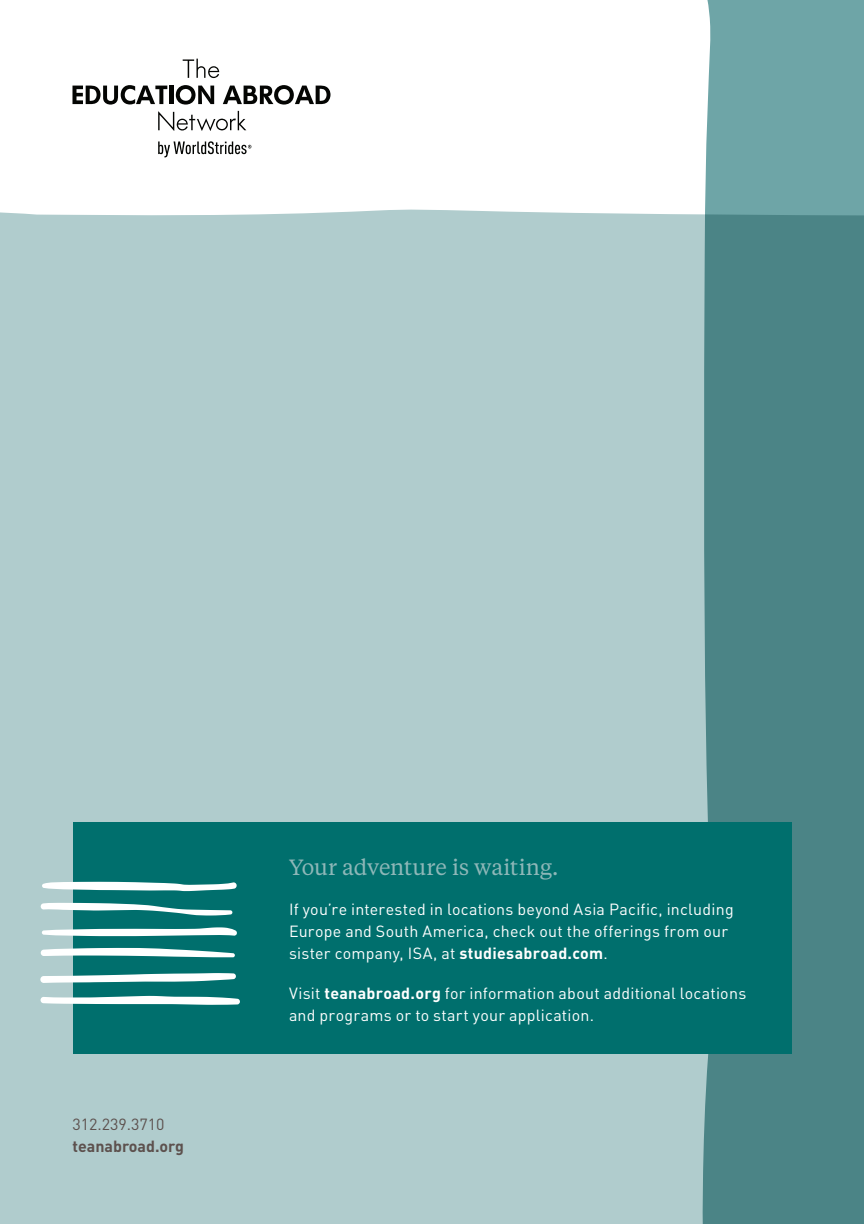
<style>
.page{position:relative;width:864px;height:1224px;background:#fff}
.page>*{position:absolute;margin:0;border:0;box-sizing:border-box;transform-origin:0 0}
.body__callout{font:22px "Tiempos Text";letter-spacing:-.005em;color:#8eb7b8}
.body__white{font:16px/22px "DIN Pro";letter-spacing:.015em;color:#fff}
.footer__blurb{font:700 16px "DIN Pro";color:#5d514e}
.footer__blurb-2{font:16px "DIN Pro";color:#5d514e}
.s1{font-weight:700}
</style>
<div class="page">
<div style="left:0;top:209px;width:700px;height:1015px;background:#b0cccd"></div>
<svg style="left:700px;top:0;width:164px;height:1224px;background:#568d8f"></svg>
<svg style="left:183px;top:59px;width:36px;height:19px"></svg>
<svg style="left:72px;top:85px;width:95px;height:20px"></svg>
<hr style="left:169px;top:86px;width:4px;height:18px;background:#040503">
<svg style="left:176px;top:85px;width:38px;height:20px"></svg>
<svg style="left:223px;top:85px;width:108px;height:20px"></svg>
<svg style="left:158px;top:111px;width:88px;height:20px"></svg>
<svg style="left:158px;top:141px;width:93px;height:16px"></svg>
<div style="left:73px;top:822px;width:719px;height:231px;background:#006f6d"></div>
<svg style="left:41px;top:948px;width:194px;height:9px"></svg>
<svg style="left:42px;top:927px;width:195px;height:9px"></svg>
<svg style="left:40px;top:973px;width:196px;height:10px"></svg>
<svg style="left:42px;top:882px;width:195px;height:9px"></svg>
<svg style="left:41px;top:903px;width:191px;height:13px"></svg>
<svg style="left:40px;top:996px;width:200px;height:9px"></svg>
<p class="footer__blurb-2" style="left:72px;top:1112px;width:94px">312.239.3710</p>
<p class="footer__blurb" style="left:72px;top:1133px;width:113px">teanabroad.org</p>
<p class="body__callout" style="left:289px;top:853px;width:271px">Your adventure is waiting.</p>
<p class="body__white" style="left:289px;top:897px;width:446px">If you’re interested in locations beyond Asia Pacific, including<br>Europe and South America, check out the offerings from our sister company, ISA, at <span class="s1">studiesabroad.com</span>.</p>
<p class="body__white" style="left:289px;top:981px;width:459px">Visit <span class="s1">teanabroad.org</span> for information about additional locations and programs or to start your application.</p>
</div>
